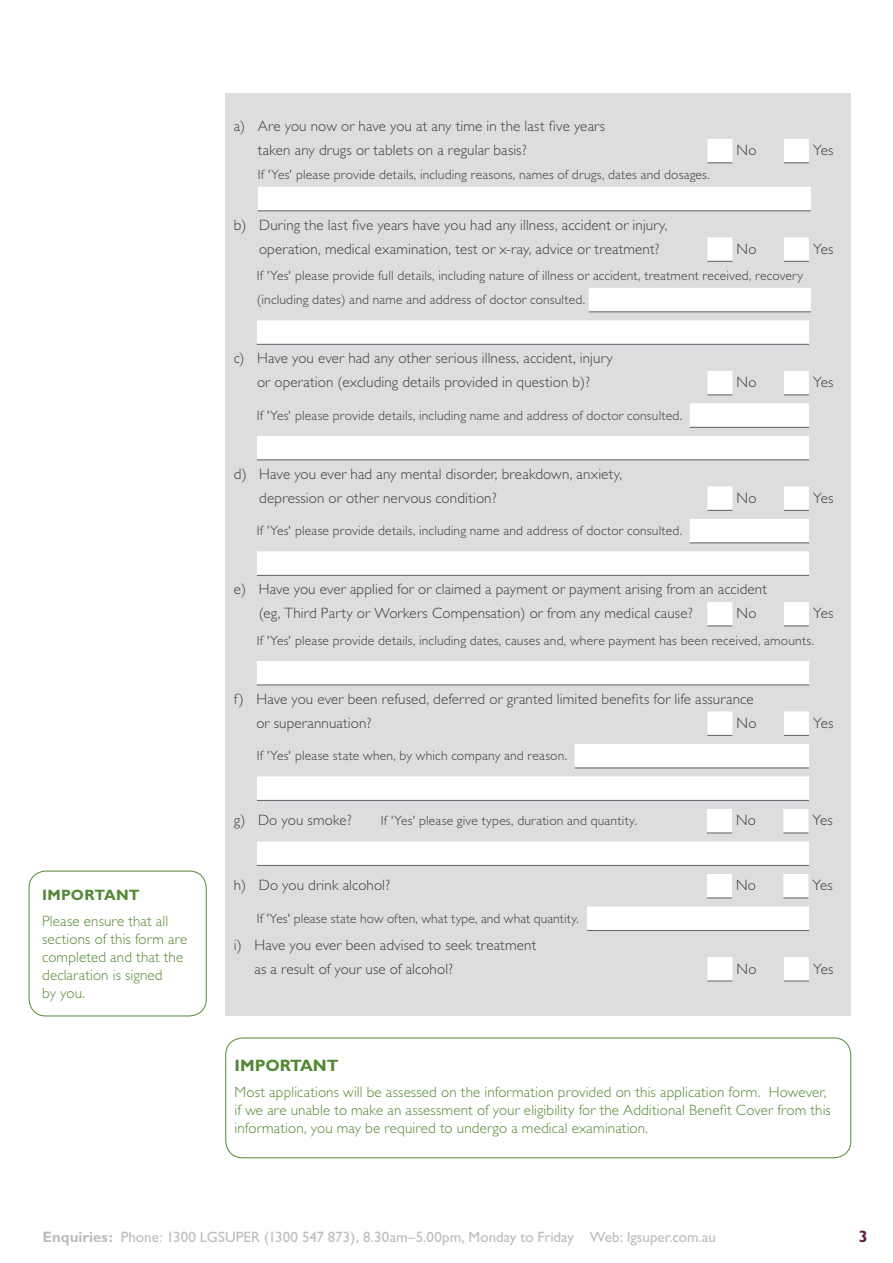
<style>
.page{position:relative;width:893px;height:1263px;background:#fff}
.page>*{position:absolute;margin:0;border:0;box-sizing:border-box;transform-origin:0 0}
.Form_notes_headings{font:700 16.5px "Gill Sans";color:#548833}
.t1{font:700 16.5px "Gill Sans";color:#621a47}
.Form_fields{font:300 15px/24px "Gill Sans";letter-spacing:.01em;color:#3e3e3f}
.form_bubble_font_gre{font:300 15px/18px "Gill Sans";letter-spacing:.01em;color:#548833}
.t2{font:15px "Gill Sans";color:#bcbdc0}
.Form_fields_heading{font:300 15px/18px "Gill Sans";letter-spacing:.01em;color:#548833}
.Form_fields_heading-2{font:700 15px "Gill Sans";letter-spacing:.01em;color:#548833}
.Form_fields-2{font:300 13.5px/24px "Gill Sans";letter-spacing:.015em;color:#3e3e3f}
.s1{font-weight:700}
</style>
<div class="page">
<div style="left:225px;top:94px;width:625px;height:922px;background:#dcdddf"></div>
<div style="left:707px;top:139px;width:25px;height:24px;background:#fff"></div>
<div style="left:784px;top:139px;width:25px;height:24px;background:#fff"></div>
<div style="left:258px;top:187px;width:553px;height:24px;background:#fff"></div>
<div style="left:707px;top:237px;width:25px;height:24px;background:#fff"></div>
<div style="left:784px;top:237px;width:25px;height:24px;background:#fff"></div>
<div style="left:589px;top:288px;width:222px;height:24px;background:#fff"></div>
<div style="left:257px;top:320px;width:552px;height:24px;background:#fff"></div>
<div style="left:707px;top:371px;width:25px;height:24px;background:#fff"></div>
<div style="left:784px;top:371px;width:25px;height:24px;background:#fff"></div>
<div style="left:690px;top:403px;width:119px;height:24px;background:#fff"></div>
<div style="left:257px;top:436px;width:552px;height:24px;background:#fff"></div>
<div style="left:707px;top:486px;width:25px;height:24px;background:#fff"></div>
<div style="left:784px;top:486px;width:25px;height:24px;background:#fff"></div>
<div style="left:690px;top:519px;width:119px;height:24px;background:#fff"></div>
<div style="left:257px;top:551px;width:552px;height:24px;background:#fff"></div>
<div style="left:707px;top:602px;width:25px;height:24px;background:#fff"></div>
<div style="left:784px;top:602px;width:25px;height:24px;background:#fff"></div>
<div style="left:257px;top:661px;width:552px;height:24px;background:#fff"></div>
<div style="left:707px;top:711px;width:25px;height:24px;background:#fff"></div>
<div style="left:784px;top:711px;width:25px;height:24px;background:#fff"></div>
<div style="left:575px;top:744px;width:234px;height:24px;background:#fff"></div>
<div style="left:257px;top:776px;width:552px;height:24px;background:#fff"></div>
<div style="left:707px;top:809px;width:25px;height:24px;background:#fff"></div>
<div style="left:783px;top:809px;width:25px;height:24px;background:#fff"></div>
<div style="left:257px;top:841px;width:552px;height:24px;background:#fff"></div>
<div style="left:707px;top:874px;width:25px;height:24px;background:#fff"></div>
<div style="left:783px;top:874px;width:25px;height:24px;background:#fff"></div>
<div style="left:587px;top:906px;width:222px;height:24px;background:#fff"></div>
<div style="left:707px;top:957px;width:25px;height:24px;background:#fff"></div>
<div style="left:784px;top:957px;width:25px;height:24px;background:#fff"></div>
<svg style="left:707px;top:162px;width:25px;height:1px"></svg>
<svg style="left:784px;top:162px;width:25px;height:1px"></svg>
<hr style="left:258px;top:210px;width:553px;height:1px;background:#6c6d70">
<svg style="left:707px;top:261px;width:25px;height:1px"></svg>
<svg style="left:784px;top:261px;width:25px;height:1px"></svg>
<hr style="left:589px;top:311px;width:222px;height:1px;background:#6c6d70">
<hr style="left:257px;top:344px;width:552px;height:1px;background:#6c6d70">
<svg style="left:707px;top:394px;width:25px;height:1px"></svg>
<svg style="left:784px;top:394px;width:25px;height:1px"></svg>
<hr style="left:690px;top:427px;width:119px;height:1px;background:#6c6d70">
<hr style="left:257px;top:459px;width:552px;height:1px;background:#6c6d70">
<svg style="left:707px;top:510px;width:25px;height:1px"></svg>
<svg style="left:784px;top:510px;width:25px;height:1px"></svg>
<hr style="left:690px;top:542px;width:119px;height:1px;background:#6c6d70">
<hr style="left:257px;top:575px;width:552px;height:1px;background:#6c6d70">
<svg style="left:707px;top:625px;width:25px;height:1px"></svg>
<svg style="left:784px;top:625px;width:25px;height:1px"></svg>
<hr style="left:257px;top:684px;width:552px;height:1px;background:#6c6d70">
<svg style="left:707px;top:735px;width:25px;height:1px"></svg>
<svg style="left:784px;top:735px;width:25px;height:1px"></svg>
<hr style="left:575px;top:767px;width:234px;height:1px;background:#6c6d70">
<hr style="left:257px;top:800px;width:552px;height:1px;background:#6c6d70">
<svg style="left:707px;top:832px;width:25px;height:1px"></svg>
<svg style="left:783px;top:832px;width:25px;height:1px"></svg>
<hr style="left:257px;top:865px;width:552px;height:1px;background:#6c6d70">
<svg style="left:707px;top:897px;width:25px;height:1px"></svg>
<svg style="left:783px;top:897px;width:25px;height:1px"></svg>
<hr style="left:587px;top:930px;width:222px;height:1px;background:#6c6d70">
<svg style="left:707px;top:980px;width:25px;height:1px"></svg>
<svg style="left:784px;top:980px;width:25px;height:1px"></svg>
<div style="left:29px;top:871px;width:178px;height:145px;border:1px solid #548833;border-radius:17px"></div>
<div style="left:225px;top:1037px;width:626px;height:121px;border:1px solid #548833;border-radius:17px"></div>
<p class="Form_fields" style="left:258px;top:114px;width:349px;text-indent:-24px">a) Are you now or have you at any time in the last five years taken any drugs or tablets on a regular basis?</p>
<p class="Form_fields" style="left:737px;top:138px;width:21px">No</p>
<p class="Form_fields" style="left:813px;top:138px;width:22px">Yes</p>
<p class="Form_fields-2" style="left:258px;top:163px;width:453px">If 'Yes' please provide details, including reasons, names of drugs, dates and dosages.</p>
<p class="Form_fields" style="left:259px;top:213px;width:410px;text-indent:-25px">b) During the last five years have you had any illness, accident or injury, operation, medical examination, test or x-ray, advice or treatment?</p>
<p class="Form_fields" style="left:737px;top:237px;width:21px">No</p>
<p class="Form_fields" style="left:813px;top:237px;width:22px">Yes</p>
<p class="Form_fields-2" style="left:257px;top:264px;width:548px">If 'Yes' please provide full details, including nature of illness or accident, treatment received, recovery (including dates) and name and address of doctor consulted.</p>
<p class="Form_fields" style="left:234px;top:346px;width:380px;text-align:center">c) Have you ever had any other serious illness, accident, injury or operation (excluding details provided in question b)?</p>
<p class="Form_fields-2" style="left:257px;top:403px;width:427px">If 'Yes' please provide details, including name and address of doctor consulted.</p>
<p class="Form_fields" style="left:259px;top:462px;width:364px;text-indent:-25px">d) Have you ever had any mental disorder, breakdown, anxiety, depression or other nervous condition?</p>
<p class="Form_fields-2" style="left:257px;top:519px;width:427px">If 'Yes' please provide details, including name and address of doctor consulted.</p>
<p class="Form_fields" style="left:737px;top:370px;width:21px">No</p>
<p class="Form_fields" style="left:813px;top:370px;width:22px">Yes</p>
<p class="Form_fields" style="left:737px;top:486px;width:21px">No</p>
<p class="Form_fields" style="left:813px;top:486px;width:22px">Yes</p>
<p class="Form_fields" style="left:259px;top:577px;width:510px;text-indent:-25px">e) Have you ever applied for or claimed a payment or payment arising from an accident (eg, Third Party or Workers Compensation) or from any medical cause?</p>
<p class="Form_fields" style="left:737px;top:601px;width:21px">No</p>
<p class="Form_fields" style="left:813px;top:601px;width:22px">Yes</p>
<p class="Form_fields-2" style="left:257px;top:628px;width:559px">If 'Yes' please provide details, including dates, causes and, where payment has been received, amounts.</p>
<p class="Form_fields" style="left:256px;top:687px;width:499px;text-indent:-22px">f) Have you ever been refused, deferred or granted limited benefits for life assurance or superannuation?</p>
<p class="Form_fields" style="left:737px;top:711px;width:21px">No</p>
<p class="Form_fields" style="left:813px;top:711px;width:22px">Yes</p>
<p class="Form_fields-2" style="left:257px;top:744px;width:312px">If 'Yes' please state when, by which company and reason.</p>
<p class="Form_fields_heading-2" style="left:42px;top:886px;width:99px">IMPORTANT</p>
<p class="Form_fields_heading" style="left:42px;top:912px;width:147px">Please ensure that all sections of this form are completed and that the declaration is signed<br>by you.</p>
<p class="Form_fields" style="left:234px;top:809px;width:119px">g) Do you smoke?</p>
<p class="Form_fields-2" style="left:381px;top:809px;width:257px">If 'Yes' please give types, duration and quantity.</p>
<p class="Form_fields" style="left:736px;top:809px;width:21px">No</p>
<p class="Form_fields" style="left:813px;top:809px;width:22px">Yes</p>
<p class="Form_fields" style="left:234px;top:874px;width:158px">h) Do you drink alcohol?</p>
<p class="Form_fields" style="left:736px;top:874px;width:21px">No</p>
<p class="Form_fields" style="left:813px;top:874px;width:22px">Yes</p>
<p class="Form_fields-2" style="left:257px;top:907px;width:323px">If 'Yes' please state how often, what type, and what quantity.</p>
<p class="Form_fields" style="left:254px;top:933px;width:283px;text-indent:-20px">i) Have you ever been advised to seek treatment as a result of your use of alcohol?</p>
<p class="Form_fields" style="left:737px;top:957px;width:21px">No</p>
<p class="Form_fields" style="left:813px;top:957px;width:22px">Yes</p>
<p class="Form_notes_headings" style="left:235px;top:1055px;width:106px">IMPORTANT</p>
<p class="form_bubble_font_gre" style="left:235px;top:1083px;width:598px">Most applications will be assessed on the information provided on this application form. However, if we are unable to make an assessment of your eligibility for the Additional Benefit Cover from this information, you may be required to undergo a medical examination.</p>
<p class="t2" style="left:43px;top:1228px;width:675px"><span class="s1">Enquiries:</span> Phone: 1300 LGSUPER (1300 547 873), 8.30am–5.00pm, Monday to Friday Web: lgsuper.com.au</p>
<p class="t1" style="left:859px;top:1226px;width:11px">3</p>
</div>
